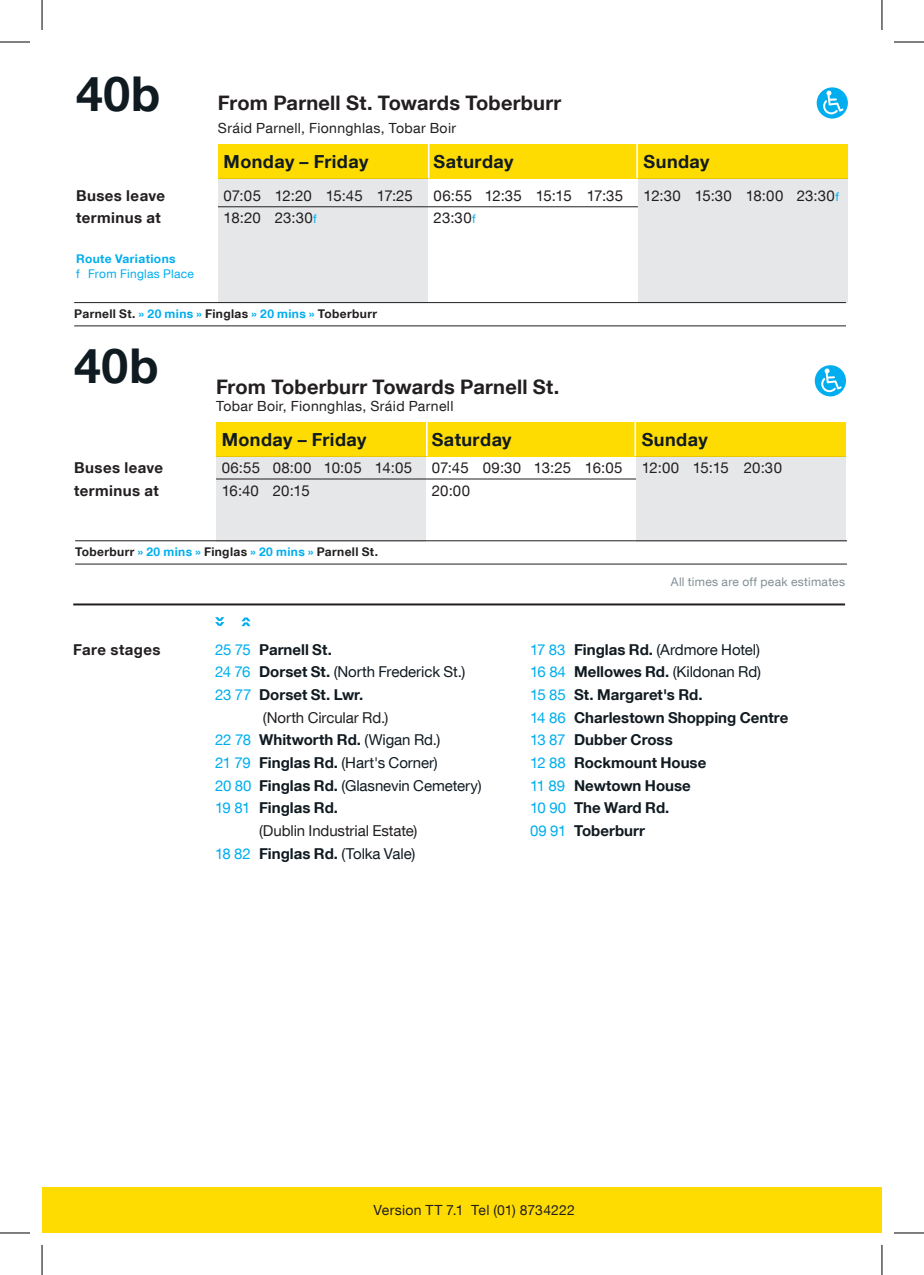
<style>
.page{position:relative;width:924px;height:1275px;background:#fff}
.page>*{position:absolute;margin:0;border:0;box-sizing:border-box;transform-origin:0 0}
.t1{font:700 48px "Helvetica Neue LT Com";letter-spacing:.02em;color:#101a21}
.t2{font:700 20px "Helvetica Neue LT Com";letter-spacing:.01em;color:#231f20}
.t3{font:700 18px "Helvetica Neue LT Com";letter-spacing:.025em;color:#101a21}
.t4{font:700 15px/22.6px "Helvetica Neue LT Com";color:#101a21}
.t5{font:15px "Helvetica Neue LT Com";letter-spacing:-.005em;color:#101a21}
.t6{font:15px/22.6px "Helvetica Neue LT Com";letter-spacing:-.005em;color:#231f20}
.t7{font:15px/22.6px "Helvetica Neue LT Com";letter-spacing:.015em;color:#231f20}
.t8{font:700 15px/22.6px "Helvetica Neue LT Com";letter-spacing:.03em;color:#231f20}
.t9{font:15px/22.6px "Helvetica Neue LT Com";letter-spacing:.02em;color:#231f20}
.t10{font:14px "Helvetica Neue LT Com";letter-spacing:.025em;color:#231f20}
.t11{font:700 12px "Helvetica Neue LT Com";letter-spacing:.03em;color:#231f20}
.t12{font:12px "Helvetica Neue LT Com";letter-spacing:.025em;color:#828f96}
.t13{font:12px "Helvetica Neue LT Com";letter-spacing:.025em;color:#00aeef}
.t14{font:700 12px "Helvetica Neue LT Com";letter-spacing:.03em;color:#00aeef}
.s1{font-size:12px;color:#00aeef}
.s2{color:#00aeef}
.s3{font-weight:400;color:#00aeef}
.s4{font-weight:700}
.s5{font-weight:400}
</style>
<div class="page">
<div style="left:216px;top:422px;width:629px;height:34px;background:#ffdc01"></div>
<div style="left:218px;top:144px;width:629px;height:34px;background:#ffdc01"></div>
<hr style="left:73px;top:603px;width:771px;height:2px;background:#231f20">
<svg style="left:215px;top:617px;width:9px;height:9px"></svg>
<svg style="left:241px;top:617px;width:9px;height:9px"></svg>
<div style="left:42px;top:1187px;width:839px;height:46px;background:#ffdc01"></div>
<hr style="left:636px;top:144px;width:1px;height:34px;background:#fff">
<hr style="left:428px;top:144px;width:1px;height:34px;background:#fff">
<div style="left:637px;top:178px;width:210px;height:125px;background:#e6e7e9"></div>
<hr style="left:428px;top:206px;width:209px;height:1px;background:#231f20">
<div style="left:218px;top:178px;width:210px;height:125px;background:#e6e7e9"></div>
<hr style="left:218px;top:206px;width:210px;height:1px;background:#231f20">
<hr style="left:74px;top:302px;width:771px;height:1px;background:#231f20">
<hr style="left:74px;top:325px;width:771px;height:1px;background:#231f20">
<div style="left:635px;top:456px;width:210px;height:85px;background:#e6e7e9"></div>
<div style="left:216px;top:456px;width:210px;height:85px;background:#e6e7e9"></div>
<hr style="left:216px;top:478px;width:210px;height:1px;background:#231f20">
<hr style="left:634px;top:422px;width:1px;height:34px;background:#fff">
<hr style="left:426px;top:422px;width:1px;height:34px;background:#fff">
<hr style="left:75px;top:540px;width:771px;height:1px;background:#231f20">
<hr style="left:75px;top:564px;width:771px;height:1px;background:#231f20">
<hr style="left:426px;top:478px;width:209px;height:1px;background:#231f20">
<svg style="left:816px;top:87px;width:31px;height:32px"></svg>
<svg style="left:822px;top:91px;width:21px;height:23px"></svg>
<hr style="left:0;top:42px;width:30px;height:1px;background:#000">
<hr style="left:893px;top:42px;width:30px;height:1px;background:#000">
<hr style="left:0;top:1232px;width:30px;height:1px;background:#000">
<hr style="left:893px;top:1232px;width:30px;height:1px;background:#000">
<hr style="left:42px;top:0;width:1px;height:30px;background:#000">
<hr style="left:42px;top:1245px;width:1px;height:30px;background:#000">
<hr style="left:881px;top:0;width:1px;height:30px;background:#000">
<hr style="left:881px;top:1245px;width:1px;height:30px;background:#000">
<svg style="left:814px;top:365px;width:31px;height:31px"></svg>
<svg style="left:820px;top:368px;width:21px;height:24px"></svg>
<h1 class="t1" style="left:76px;top:64px;width:86px">40b</h1>
<p class="t8" style="left:76px;top:184px;width:90px">Buses leave terminus at</p>
<h2 class="t2" style="left:218px;top:90px;width:344px">From Parnell St. Towards Toberburr</h2>
<p class="t10" style="left:218px;top:119px;width:239px">Sráid Parnell, Fionnghlas, Tobar Boir</p>
<p class="t3" style="left:223px;top:150px;width:146px">Monday – Friday</p>
<p class="t6" style="left:223px;top:184px;width:191px">07:05 12:20 15:45 17:25<br>18:20 23:30<span class="s1">f</span></p>
<p class="t3" style="left:433px;top:150px;width:81px">Saturday</p>
<p class="t7" style="left:433px;top:184px;width:191px">06:55 12:35 15:15 17:35<br>23:30<span class="s1">f</span></p>
<p class="t14" style="left:76px;top:251px;width:101px">Route Variations</p>
<p class="t13" style="left:76px;top:266px;width:119px">f From Finglas Place</p>
<p class="t11" style="left:74px;top:306px;width:304px">Parnell St. <span class="s2">» 20 mins »</span> Finglas <span class="s2">» 20 mins »</span> Toberburr</p>
<h1 class="t1" style="left:74px;top:336px;width:86px">40b</h1>
<h2 class="t2" style="left:216px;top:374px;width:344px">From Toberburr Towards Parnell St.</h2>
<p class="t10" style="left:216px;top:397px;width:239px">Tobar Boir, Fionnghlas, Sráid Parnell</p>
<p class="t8" style="left:74px;top:456px;width:90px">Buses leave terminus at</p>
<p class="t3" style="left:222px;top:428px;width:146px">Monday – Friday</p>
<p class="t9" style="left:222px;top:456px;width:192px">06:55 08:00 10:05 14:05<br>16:40 20:15</p>
<p class="t3" style="left:431px;top:428px;width:81px">Saturday</p>
<p class="t7" style="left:431px;top:456px;width:192px">07:45 09:30 13:25 16:05<br>20:00</p>
<p class="t3" style="left:643px;top:150px;width:67px">Sunday</p>
<p class="t7" style="left:643px;top:184px;width:197px">12:30 15:30 18:00 23:30<span class="s1">f</span></p>
<p class="t3" style="left:641px;top:428px;width:67px">Sunday</p>
<p class="t6" style="left:641px;top:456px;width:142px">12:00 15:15 20:30</p>
<p class="t11" style="left:75px;top:544px;width:304px">Toberburr <span class="s2">» 20 mins »</span> Finglas <span class="s2">» 20 mins »</span> Parnell St.</p>
<p class="t12" style="left:670px;top:575px;width:176px">All times are off peak estimates</p>
<p class="t8" style="left:73px;top:637px;width:89px">Fare stages</p>
<p class="t4" style="left:215px;top:637px;width:118px"><span class="s3">25 75</span> Parnell St.</p>
<p class="t5" style="left:215px;top:662px;width:251px"><span class="s2">24 76</span> <span class="s4">Dorset St.</span> (North Frederick St.)</p>
<p class="t4" style="left:215px;top:683px;width:150px"><span class="s3">23 77</span> Dorset St. Lwr.</p>
<p class="t6" style="left:263px;top:705px;width:127px">(North Circular Rd.)</p>
<p class="t4" style="left:215px;top:728px;width:226px"><span class="s3">22 78</span> Whitworth Rd. <span class="s5">(Wigan Rd.)</span></p>
<p class="t5" style="left:215px;top:753px;width:224px"><span class="s2">21 79</span> <span class="s4">Finglas Rd.</span> (Hart's Corner)</p>
<p class="t5" style="left:215px;top:776px;width:268px"><span class="s2">20 80</span> <span class="s4">Finglas Rd.</span> (Glasnevin Cemetery)</p>
<p class="t4" style="left:215px;top:796px;width:124px"><span class="s3">19 81</span> Finglas Rd.</p>
<p class="t6" style="left:259px;top:819px;width:160px">(Dublin Industrial Estate)</p>
<p class="t5" style="left:215px;top:844px;width:201px"><span class="s2">18 82</span> <span class="s4">Finglas Rd.</span> (Tolka Vale)</p>
<p class="t4" style="left:530px;top:637px;width:259px"><span class="s3">17 83</span> Finglas Rd. <span class="s5">(Ardmore Hotel)<br></span><span class="s3">16 84</span> Mellowes Rd. <span class="s5">(Kildonan Rd)<br></span><span class="s3">15 85</span> St. Margaret's Rd.<br><span class="s3">14 86</span> Charlestown Shopping Centre<br><span class="s3">13 87</span> Dubber Cross<br><span class="s3">12 88</span> Rockmount House<br><span class="s3">11 89</span> Newtown House<br><span class="s3">10 90</span> The Ward Rd.<br><span class="s3">09 91</span> Toberburr</p>
<p class="t10" style="left:373px;top:1201px;width:203px">Version TT 7.1 Tel (01) 8734222</p>
</div>
